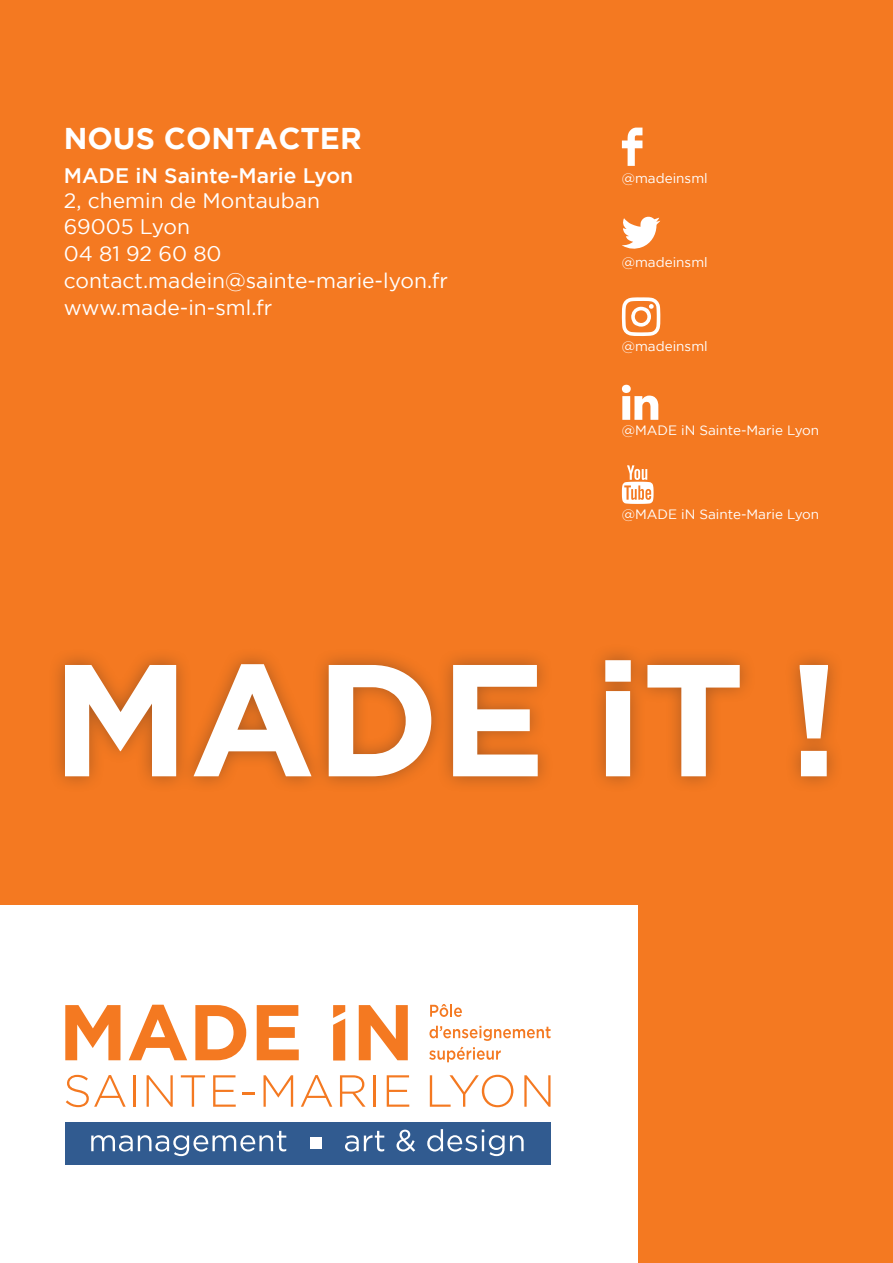
<style>
.page{position:relative;width:893px;height:1263px;background:#f47921}
.page>*{position:absolute;margin:0;border:0;box-sizing:border-box;transform-origin:0 0}
.t1{font:700 30px "Gotham";color:#fff}
.t2{font:21px/27px "Gotham";color:#fff}
.t3{font:500 21px "Gotham";color:#fff}
.t4{font:13.5px "Gotham";color:#fff}
</style>
<div class="page">
<div style="left:48px;top:643px;width:796px;height:150px;background:#231f20;opacity:.35"></div>
<svg style="left:65px;top:660px;width:763px;height:116px"></svg>
<div style="left:0;top:906px;width:638px;height:357px;background:#fff"></div>
<svg style="left:65px;top:1005px;width:55px;height:55px"></svg>
<svg style="left:66px;top:1075px;width:60px;height:32px"></svg>
<hr style="left:134px;top:1075px;width:2px;height:32px;background:#f47921">
<svg style="left:147px;top:1075px;width:26px;height:32px"></svg>
<svg style="left:181px;top:1075px;width:24px;height:32px"></svg>
<svg style="left:213px;top:1075px;width:23px;height:32px"></svg>
<svg style="left:243px;top:1092px;width:12px;height:3px"></svg>
<svg style="left:264px;top:1075px;width:29px;height:32px"></svg>
<svg style="left:301px;top:1075px;width:31px;height:32px"></svg>
<svg style="left:340px;top:1075px;width:26px;height:32px"></svg>
<hr style="left:374px;top:1075px;width:2px;height:32px;background:#f47921">
<svg style="left:387px;top:1075px;width:22px;height:32px"></svg>
<svg style="left:430px;top:1075px;width:83px;height:32px"></svg>
<svg style="left:524px;top:1075px;width:26px;height:32px"></svg>
<svg style="left:430px;top:1004px;width:32px;height:13px"></svg>
<svg style="left:429px;top:1026px;width:122px;height:15px"></svg>
<svg style="left:429px;top:1047px;width:72px;height:15px"></svg>
<svg style="left:129px;top:1005px;width:58px;height:55px"></svg>
<svg style="left:195px;top:1005px;width:51px;height:55px"></svg>
<svg style="left:257px;top:1005px;width:42px;height:55px"></svg>
<svg style="left:359px;top:1005px;width:49px;height:55px"></svg>
<div style="left:65px;top:1123px;width:486px;height:42px;background:#315b90"></div>
<div style="left:310px;top:1137px;width:12px;height:12px;background:#fff"></div>
<svg style="left:91px;top:1131px;width:195px;height:25px"></svg>
<svg style="left:345px;top:1131px;width:39px;height:20px"></svg>
<svg style="left:396px;top:1130px;width:19px;height:21px"></svg>
<svg style="left:427px;top:1129px;width:97px;height:27px"></svg>
<svg style="left:333px;top:1005px;width:12px;height:55px"></svg>
<svg style="left:622px;top:128px;width:20px;height:38px"></svg>
<svg style="left:622px;top:297px;width:38px;height:39px"></svg>
<svg style="left:622px;top:465px;width:32px;height:39px"></svg>
<svg style="left:622px;top:385px;width:36px;height:35px"></svg>
<svg style="left:622px;top:216px;width:38px;height:33px"></svg>
<p class="t1" style="left:64px;top:121px;width:299px">NOUS CONTACTER</p>
<p class="t3" style="left:64px;top:164px;width:291px">MADE iN Sainte-Marie Lyon</p>
<p class="t2" style="left:64px;top:187px;width:258px">2, chemin de Montauban</p>
<p class="t2" style="left:64px;top:212px;width:128px">69005 Lyon</p>
<p class="t2" style="left:64px;top:239px;width:159px">04 81 92 60 80</p>
<p class="t2" style="left:64px;top:266px;width:386px">contact.madein@sainte-marie-lyon.fr www.made-in-sml.fr</p>
<p class="t4" style="left:622px;top:171px;width:87px">@madeinsml</p>
<p class="t4" style="left:622px;top:255px;width:87px">@madeinsml</p>
<p class="t4" style="left:622px;top:339px;width:87px">@madeinsml</p>
<p class="t4" style="left:622px;top:423px;width:199px">@MADE iN Sainte-Marie Lyon</p>
<p class="t4" style="left:622px;top:507px;width:199px">@MADE iN Sainte-Marie Lyon</p>
</div>
